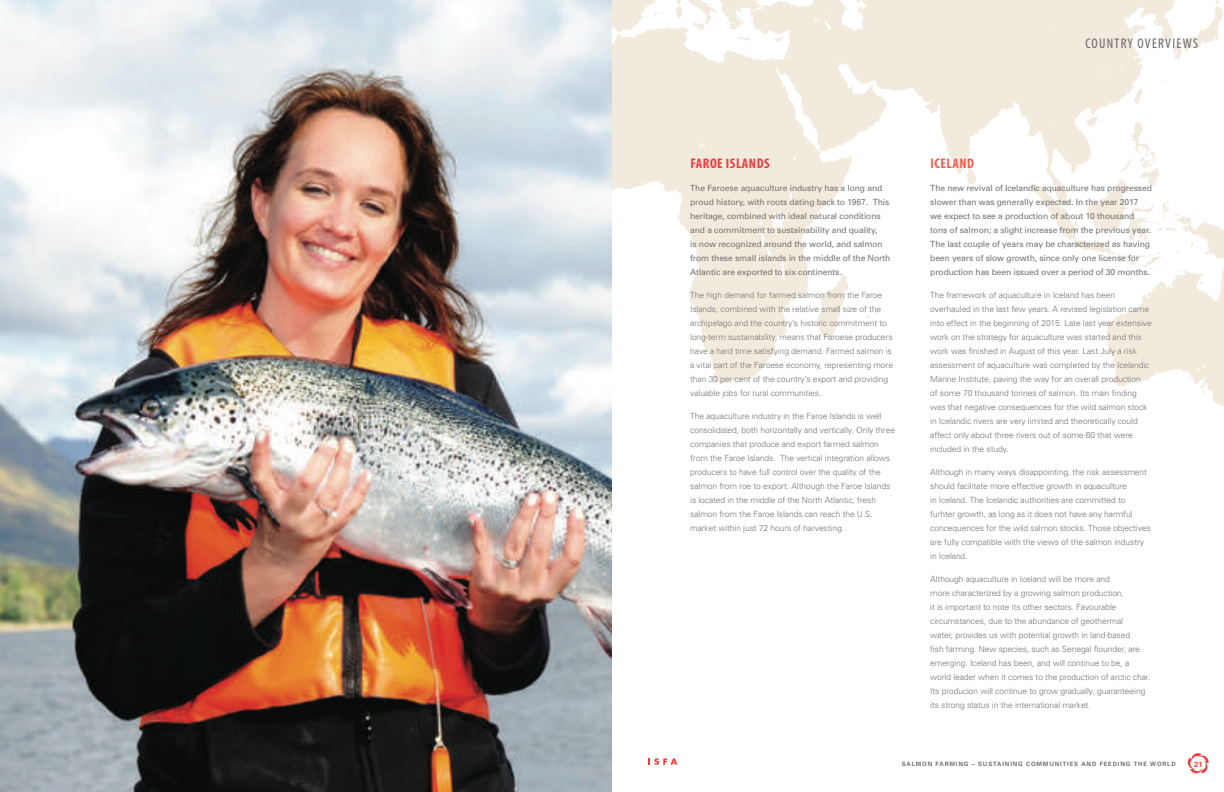
<style>
.page{position:relative;width:1224px;height:792px;background:#fff}
.page>*{position:absolute;margin:0;border:0;box-sizing:border-box;transform-origin:0 0}
.t1{font:condensed 14px "Myriad Pro";letter-spacing:.09em;color:#666}
.t2{font:700 condensed 14px "Myriad Pro";letter-spacing:.04em;color:#ee3b3d}
.t3{font:700 condensed 14px "Myriad Pro";letter-spacing:.04em;color:#f15c50}
.t4{font:300 8.5px/14px "Univers";letter-spacing:-.01em;color:#747472}
.t5{font:8.5px/14px "Univers";letter-spacing:-.01em;color:#747472}
.t6{font:700 7.5px "Univers";color:#ee3b3c}
.t7{font:700 6px "Univers";letter-spacing:.14em;color:#6f7073}
</style>
<div class="page">
<svg style="left:1188px;top:753px;width:21px;height:20px"></svg>
<svg style="left:648px;top:758px;width:29px;height:7px"></svg>
<svg style="left:612px;top:0;width:612px;height:406px"></svg>
<img style="left:0;top:0;width:612px;height:792px">
<h1 class="t1" style="left:1085px;top:35px;width:114px">COUNTRY OVERVIEWS</h1>
<h1 class="t2" style="left:690px;top:154px;width:81px">FAROE ISLANDS</h1>
<p class="t5" style="left:690px;top:180px;width:202px">The Faroese aquaculture industry has a long and proud history, with roots dating back to 1967. This heritage, combined with ideal natural conditions and a commitment to sustainability and quality,<br>is now recognized around the world, and salmon from these small islands in the middle of the North Atlantic are exported to six continents.</p>
<p class="t4" style="left:690px;top:287px;width:204px">The high demand for farmed salmon from the Faroe Islands, combined with the relative small size of the archipelago and the country’s historic commitment to long-term sustainability, means that Faroese producers have a hard time satisfying demand. Farmed salmon is a vital part of the Faroese economy, representing more than 30 per cent of the country’s export and providing valuable jobs for rural communities.</p>
<p class="t4" style="left:690px;top:408px;width:206px">The aquaculture industry in the Faroe Islands is well consolidated, both horizontally and vertically. Only three companies that produce and export farmed salmon from the Faroe Islands. The vertical integration allows producers to have full control over the quality of the salmon from roe to export. Although the Faroe Islands is located in the middle of the North Atlantic, fresh salmon from the Faroe Islands can reach the U.S. market within just 72 hours of harvesting.</p>
<h1 class="t3" style="left:930px;top:154px;width:45px">ICELAND</h1>
<p class="t5" style="left:930px;top:180px;width:223px">The new revival of Icelandic aquaculture has progressed slower than was generally expected. In the year 2017 we expect to see a production of about 10 thousand tons of salmon; a slight increase from the previous year.<br>The last couple of years may be characterized as having been years of slow growth, since only one license for production has been issued over a period of 30 months.</p>
<p class="t4" style="left:930px;top:287px;width:223px">The framework of aquaculture in Iceland has been overhauled in the last few years. A revised legislation came into effect in the beginning of 2015. Late last year extensive work on the strategy for aquaculture was started and this work was finished in August of this year. Last July a risk assessment of aquaculture was completed by the Icelandic Marine Institute, paving the way for an overall production<br>of some 70 thousand tonnes of salmon. Its main finding was that negative consequences for the wild salmon stock in Icelandic rivers are very limited and theoretically could affect only about three rivers out of some 60 that were included in the study.</p>
<p class="t4" style="left:930px;top:464px;width:222px">Although in many ways disappointing, the risk assessment should facilitate more effective growth in aquaculture<br>in Iceland. The Icelandic authorities are committed to furhter growth, as long as it does not have any harmful concequences for the wild salmon stocks. Those objectives are fully compatible with the views of the salmon industry in Iceland.</p>
<p class="t4" style="left:930px;top:571px;width:222px">Although aquaculture in Iceland will be more and<br>more characterized by a growing salmon production,<br>it is important to note its other sectors. Favourable circumstances, due to the abundance of geothermal<br>water, provides us with potential growth in land-based<br>fish farming. New species, such as Senegal flounder, are emerging. Iceland has been, and will continue to be, a world leader when it comes to the production of arctic char.<br>Its producion will continue to grow gradually, guaranteeing its strong status in the international market.</p>
<p class="t7" style="left:902px;top:761px;width:276px">SALMON FARMING – SUSTAINING COMMUNITIES AND FEEDING THE WORLD</p>
<p class="t6" style="left:1194px;top:759px;width:10px">21</p>
</div>
